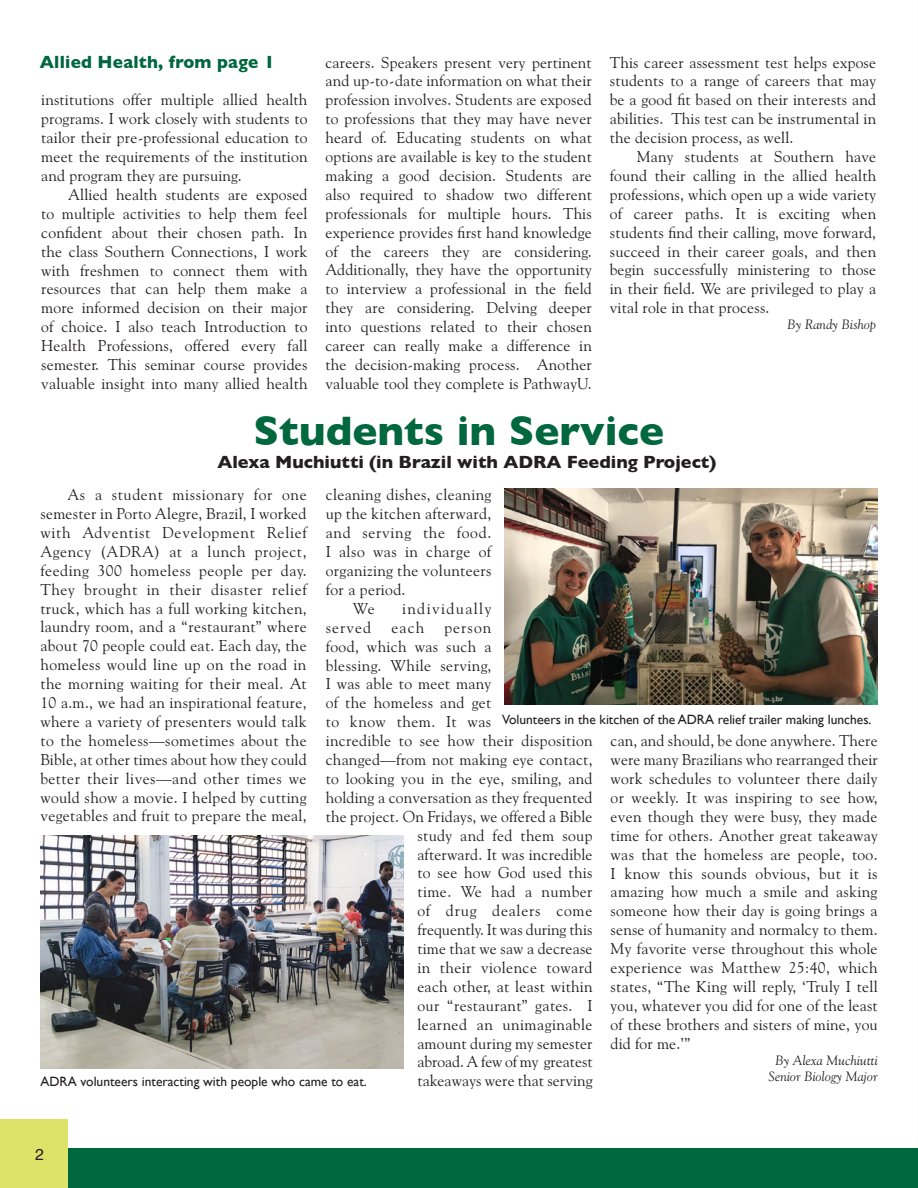
<style>
.page{position:relative;width:918px;height:1188px;background:#fff}
.page>*{position:absolute;margin:0;border:0;box-sizing:border-box;transform-origin:0 0}
.sidebar_heading{font:700 42px "Gill Sans";color:#00673e}
.subhead{font:700 18px "Gill Sans";color:#231f20}
.body_copy{font:700 18px "Gill Sans";letter-spacing:.015em;color:#00673e;scale:.95 1}
.body_copy-2{font:15.75px/18.9px "Goudy Old Style BT";letter-spacing:.01em;color:#231f20;text-align:justify}
.body_copy-3{font:15.75px "Goudy Old Style BT";letter-spacing:.03em;color:#231f20}
.body_copy-4{font:15.75px "Goudy Old Style BT";letter-spacing:.05em;color:#231f20}
.body_copy-5{font:15.75px "Goudy Old Style BT";letter-spacing:.09em;color:#231f20}
.body_copy-6{font:15.75px "Helvetica";color:#231f20}
.cutline{font:13.5px "Gill Sans";color:#231f20}
.body_copy-7{font:italic 13.5px "Goudy Old Style BT";letter-spacing:.01em;color:#231f20}
</style>
<div class="page">
<hr style="left:917px;top:0;width:1px;height:1188px;background:#f8fae7">
<div style="left:0;top:1149px;width:918px;height:39px;background:#00673e"></div>
<img style="left:505px;top:488px;width:373px;height:217px">
<div style="left:0;top:1120px;width:67px;height:68px;background:#dde269"></div>
<img style="left:41px;top:836px;width:363px;height:232px">
<p class="body_copy" style="left:40px;top:47px;width:249px">Allied Health, from page 1</p>
<p class="body_copy-2" style="left:41px;top:90px;width:268px">institutions offer multiple allied health programs. I work closely with students to tailor their pre-professional education to meet the requirements of the institution and program they are pursuing.</p>
<p class="body_copy-2" style="left:41px;top:185px;width:268px;text-indent:27px">Allied health students are exposed to multiple activities to help them feel confident about their chosen path. In the class Southern Connections, I work with freshmen to connect them with resources that can help them make a more informed decision on their major of choice. I also teach Introduction to Health Professions, offered every fall semester. This seminar course provides valuable insight into many allied health</p>
<p class="body_copy-2" style="left:326px;top:52px;width:268px">careers. Speakers present very pertinent and up-to-date information on what their profession involves. Students are exposed to professions that they may have never heard of. Educating students on what options are available is key to the student making a good decision. Students are also required to shadow two different professionals for multiple hours. This experience provides first hand knowledge of the careers they are considering.<br>Additionally, they have the opportunity to interview a professional in the field they are considering. Delving deeper into questions related to their chosen career can really make a difference in the decision-making process. Another valuable tool they complete is PathwayU.</p>
<p class="body_copy-2" style="left:610px;top:52px;width:268px">This career assessment test helps expose students to a range of careers that may be a good fit based on their interests and abilities. This test can be instrumental in the decision process, as well.</p>
<p class="body_copy-2" style="left:610px;top:147px;width:268px;text-indent:27px">Many students at Southern have found their calling in the allied health professions, which open up a wide variety of career paths. It is exciting when students find their calling, move forward, succeed in their career goals, and then begin successfully ministering to those in their field. We are privileged to play a vital role in that process.</p>
<p class="body_copy-7" style="left:787px;top:316px;width:90px">By Randy Bishop</p>
<p class="sidebar_heading" style="left:254px;top:398px;width:412px">Students in Service</p>
<p class="subhead" style="left:217px;top:448px;width:500px">Alexa Muchiutti (in Brazil with ADRA Feeding Project)</p>
<p class="body_copy-2" style="left:40px;top:485px;width:268px;text-indent:27px">As a student missionary for one semester in Porto Alegre, Brazil, I worked with Adventist Development Relief Agency (ADRA) at a lunch project, feeding 300 homeless people per day.<br>They brought in their disaster relief truck, which has a full working kitchen, laundry room, and a “restaurant” where about 70 people could eat. Each day, the homeless would line up on the road in the morning waiting for their meal. At 10 a.m., we had an inspirational feature, where a variety of presenters would talk to the homeless—sometimes about the Bible, at other times about how they could better their lives—and other times we would show a movie. I helped by cutting vegetables and fruit to prepare the meal,</p>
<p class="body_copy-2" style="left:326px;top:485px;width:167px">cleaning dishes, cleaning up the kitchen afterward, and serving the food.<br>I also was in charge of organizing the volunteers for a period.</p>
<p class="body_copy-2" style="left:353px;top:599px;width:23px">We</p>
<p class="body_copy-5" style="left:402px;top:599px;width:91px">individually</p>
<p class="body_copy-2" style="left:326px;top:618px;width:47px">served</p>
<p class="body_copy-2" style="left:392px;top:618px;width:34px">each</p>
<p class="body_copy-2" style="left:444px;top:618px;width:48px">person</p>
<p class="body_copy-2" style="left:326px;top:636px;width:167px">food, which was such a</p>
<p class="body_copy-2" style="left:326px;top:655px;width:167px">blessing. While serving,</p>
<p class="body_copy-2" style="left:326px;top:674px;width:167px">I was able to meet many</p>
<p class="body_copy-2" style="left:326px;top:693px;width:167px">of the homeless and get</p>
<p class="body_copy-3" style="left:326px;top:712px;width:167px">to know them. It was</p>
<p class="body_copy-2" style="left:326px;top:731px;width:268px">incredible to see how their disposition</p>
<p class="body_copy-2" style="left:326px;top:750px;width:268px">changed—from not making eye contact,</p>
<p class="body_copy-2" style="left:326px;top:769px;width:268px">to looking you in the eye, smiling, and</p>
<p class="body_copy-2" style="left:326px;top:788px;width:268px">holding a conversation as they frequented</p>
<p class="body_copy-2" style="left:326px;top:807px;width:268px">the project. On Fridays, we offered a Bible</p>
<p class="body_copy-2" style="left:417px;top:825px;width:177px">study and fed them soup</p>
<p class="body_copy-2" style="left:417px;top:844px;width:177px">afterward. It was incredible</p>
<p class="body_copy-2" style="left:417px;top:863px;width:177px">to see how God used this</p>
<p class="body_copy-3" style="left:417px;top:882px;width:177px">time. We had a number</p>
<p class="body_copy-4" style="left:417px;top:901px;width:177px">of drug dealers come</p>
<p class="body_copy-2" style="left:417px;top:920px;width:177px">frequently. It was during this</p>
<p class="body_copy-2" style="left:417px;top:939px;width:177px">time that we saw a decrease</p>
<p class="body_copy-3" style="left:417px;top:958px;width:177px">in their violence toward</p>
<p class="body_copy-2" style="left:417px;top:977px;width:177px">each other, at least within</p>
<p class="body_copy-2" style="left:417px;top:996px;width:177px">our “restaurant” gates. I</p>
<p class="body_copy-3" style="left:417px;top:1014px;width:177px">learned an unimaginable</p>
<p class="body_copy-2" style="left:417px;top:1033px;width:177px">amount during my semester</p>
<p class="body_copy-2" style="left:417px;top:1052px;width:177px">abroad. A few of my greatest</p>
<p class="body_copy-2" style="left:417px;top:1071px;width:177px">takeaways were that serving</p>
<p class="cutline" style="left:502px;top:711px;width:371px">Volunteers in the kitchen of the ADRA relief trailer making lunches.</p>
<p class="body_copy-2" style="left:611px;top:731px;width:269px">can, and should, be done anywhere. There were many Brazilians who rearranged their work schedules to volunteer there daily or weekly. It was inspiring to see how, even though they were busy, they made time for others. Another great takeaway was that the homeless are people, too.<br>I know this sounds obvious, but it is amazing how much a smile and asking someone how their day is going brings a sense of humanity and normalcy to them.<br>My favorite verse throughout this whole experience was Matthew 25:40, which states, “The King will reply, ‘Truly I tell you, whatever you did for one of the least of these brothers and sisters of mine, you did for me.’”</p>
<p class="body_copy-7" style="left:775px;top:1052px;width:104px">By Alexa Muchiutti</p>
<p class="body_copy-7" style="left:768px;top:1068px;width:111px">Senior Biology Major</p>
<p class="cutline" style="left:41px;top:1074px;width:328px">ADRA volunteers interacting with people who came to eat.</p>
<p class="body_copy-6" style="left:35px;top:1143px;width:10px">2</p>
</div>
